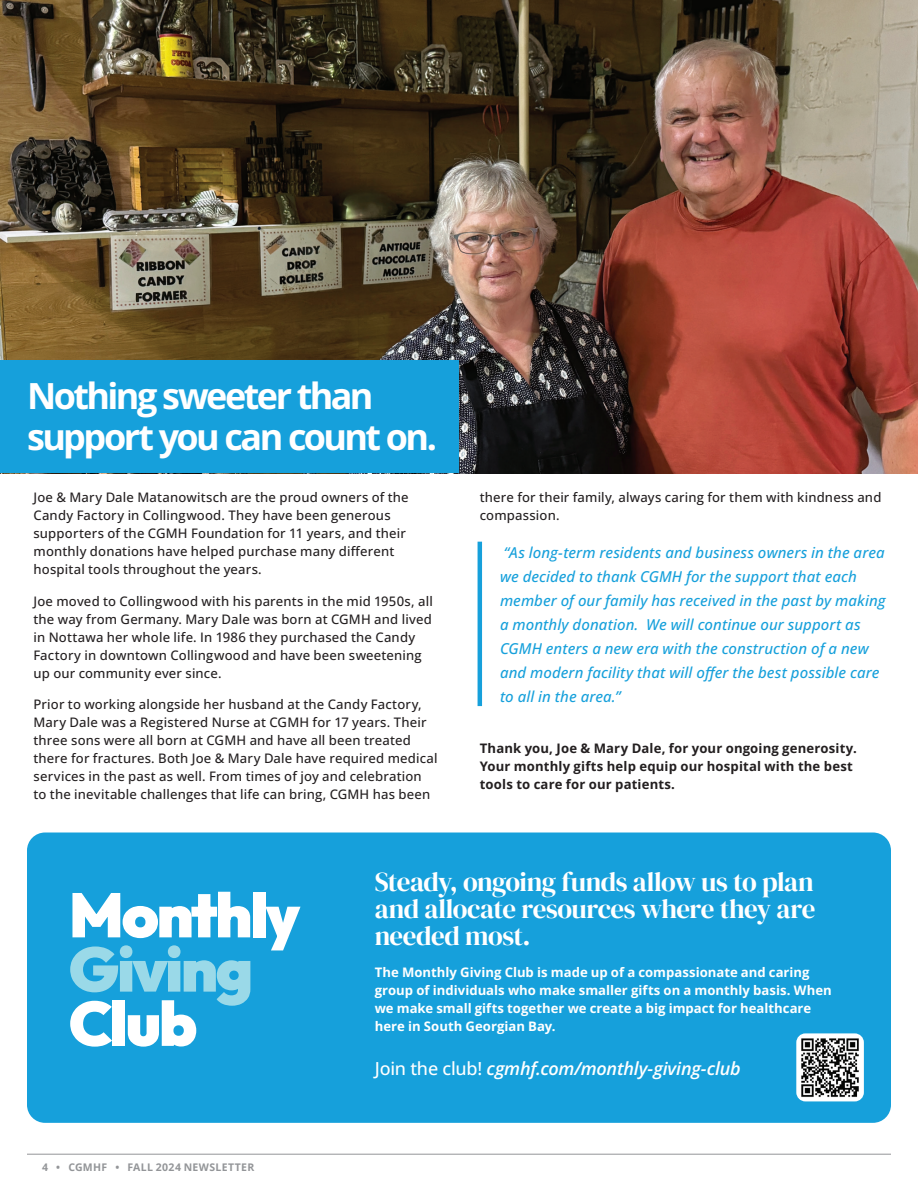
<style>
.page{position:relative;width:918px;height:1188px;background:#fff}
.page>*{position:absolute;margin:0;border:0;box-sizing:border-box;transform-origin:0 0}
.Page_Heading{font:700 36px/40.5px "Open Sans";letter-spacing:-.07em;color:#fff}
.Callout_Text{font:27px/27px "DM Serif Display";letter-spacing:-.025em;color:#fff;text-align:justify}
.Callout_Text-2{font:italic 600 18px "Open Sans";letter-spacing:-.01em;color:#fff}
.t1{font:italic 500 15px/24px "Open Sans";letter-spacing:.005em;color:#16a0db}
.Body_Copy{font:500 13.2px/18px "Open Sans";letter-spacing:.015em;color:#231f20}
.Callout_Text-3{font:700 13.2px/18px "Open Sans";color:#fff}
.Body_Copy-2{font:700 13.2px/18px "Open Sans";letter-spacing:.01em;color:#231f20}
.t2{font:700 10.5px "Open Sans";letter-spacing:.03em;color:#939598}
.s1{font-weight:500;font-style:normal}
</style>
<div class="page">
<hr style="left:27px;top:1154px;width:864px;height:1px;background:#939598">
<div style="left:27px;top:833px;width:864px;height:290px;background:#16a0db;border-radius:18px"></div>
<hr style="left:478px;top:542px;width:4px;height:164px;background:#16a0db">
<img style="left:0;top:0;width:918px;height:473px">
<div style="left:0;top:360px;width:459px;height:113px;background:#16a0db"></div>
<div style="left:796px;top:1033px;width:68px;height:68px;background:#fff;border-radius:9px"></div>
<img style="left:801px;top:1038px;width:58px;height:59px">
<svg style="left:72px;top:892px;width:178px;height:46px"></svg>
<div style="left:253px;top:892px;width:13px;height:45px;background:#fff"></div>
<svg style="left:265px;top:907px;width:36px;height:43px"></svg>
<svg style="left:70px;top:945px;width:180px;height:102px"></svg>
<p class="Page_Heading" style="left:27px;top:375px;width:412px">Nothing sweeter than support you can count on.</p>
<p class="Body_Copy" style="left:34px;top:488px;width:377px">Joe &amp; Mary Dale Matanowitsch are the proud owners of the Candy Factory in Collingwood. They have been generous supporters of the CGMH Foundation for 11 years, and their monthly donations have helped purchase many different hospital tools throughout the years.</p>
<p class="Body_Copy" style="left:34px;top:592px;width:401px">Joe moved to Collingwood with his parents in the mid 1950s, all the way from Germany. Mary Dale was born at CGMH and lived in Nottawa her whole life. In 1986 they purchased the Candy Factory in downtown Collingwood and have been sweetening up our community ever since.</p>
<p class="Body_Copy" style="left:34px;top:695px;width:406px">Prior to working alongside her husband at the Candy Factory, Mary Dale was a Registered Nurse at CGMH for 17 years. Their three sons were all born at CGMH and have all been treated there for fractures. Both Joe &amp; Mary Dale have required medical services in the past as well. From times of joy and celebration to the inevitable challenges that life can bring, CGMH has been</p>
<p class="Body_Copy" style="left:480px;top:488px;width:403px">there for their family, always caring for them with kindness and compassion.</p>
<p class="t1" style="left:500px;top:540px;width:387px">“As long-term residents and business owners in the area we decided to thank CGMH for the support that each member of our family has received in the past by making a monthly donation. We will continue our support as CGMH enters a new era with the construction of a new and modern facility that will offer the best possible care to all in the area.”</p>
<p class="Body_Copy-2" style="left:480px;top:739px;width:379px">Thank you, Joe &amp; Mary Dale, for your ongoing generosity.<br>Your monthly gifts help equip our hospital with the best tools to care for our patients.</p>
<p class="t2" style="left:42px;top:1160px;width:214px">4 • CGMHF • FALL 2024 NEWSLETTER</p>
<p class="Callout_Text" style="left:375px;top:869px;width:442px">Steady, ongoing funds allow us to plan and allocate resources where they are needed most.</p>
<p class="Callout_Text-3" style="left:375px;top:963px;width:459px">The Monthly Giving Club is made up of a compassionate and caring group of individuals who make smaller gifts on a monthly basis. When we make small gifts together we create a big impact for healthcare here in South Georgian Bay.</p>
<p class="Callout_Text-2" style="left:375px;top:1056px;width:368px"><span class="s1">Join the club!</span> cgmhf.com/monthly-giving-club</p>
</div>
